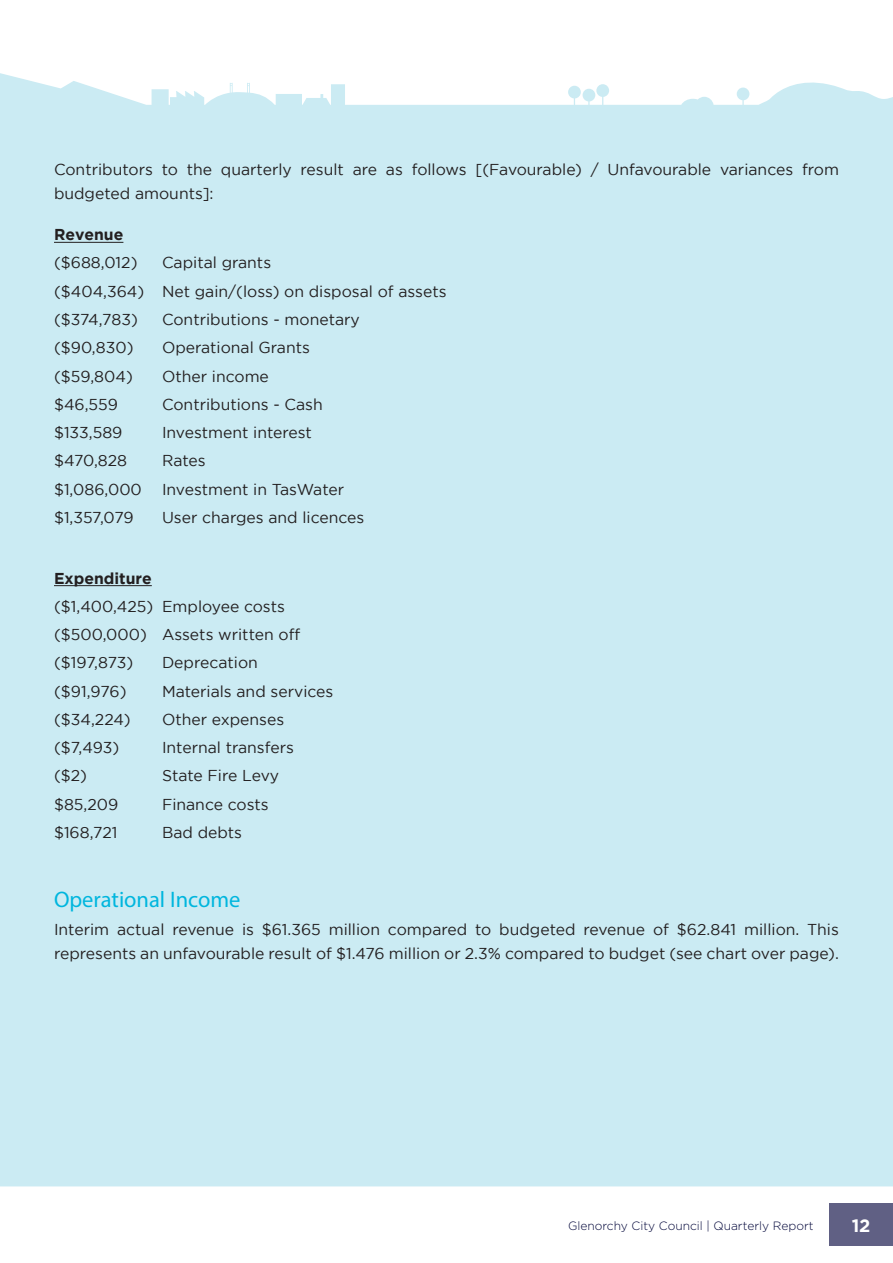
<style>
.page{position:relative;width:893px;height:1263px;background:#fff}
.page>*{position:absolute;margin:0;border:0;box-sizing:border-box;transform-origin:0 0}
.Heading1{font:22.5px "Myriad Pro";color:#00b6de}
.t1{font:700 18px "Gotham";color:#fff}
.Paragraph_1{font:15.75px/24px "Gotham";color:#231f20}
.Heading2{font:700 15.75px "Gotham";color:#231f20}
.t2{font:300 12px "Gotham";color:#000539}
</style>
<div class="page">
<div style="left:829px;top:1203px;width:64px;height:43px;background:#606084"></div>
<div style="left:0;top:73px;width:893px;height:1113px;background:#cbebf3"></div>
<hr style="left:54px;top:242px;width:69px;height:1px;background:#231f20">
<hr style="left:54px;top:585px;width:98px;height:1px;background:#231f20">
<p class="Paragraph_1" style="left:54px;top:157px;width:786px">Contributors to the quarterly result are as follows [(Favourable) / Unfavourable variances from budgeted amounts]:</p>
<p class="Heading2" style="left:54px;top:226px;width:71px">Revenue</p>
<p class="Paragraph_1" style="left:54px;top:251px;width:85px">($688,012)</p>
<p class="Paragraph_1" style="left:162px;top:251px;width:111px">Capital grants</p>
<p class="Paragraph_1" style="left:54px;top:279px;width:394px">($404,364) Net gain/(loss) on disposal of assets</p>
<p class="Paragraph_1" style="left:54px;top:307px;width:85px">($374,783)</p>
<p class="Paragraph_1" style="left:162px;top:307px;width:199px">Contributions - monetary</p>
<p class="Paragraph_1" style="left:54px;top:335px;width:81px">($90,830)</p>
<p class="Paragraph_1" style="left:162px;top:335px;width:149px">Operational Grants</p>
<p class="Paragraph_1" style="left:54px;top:364px;width:80px">($59,804)</p>
<p class="Paragraph_1" style="left:162px;top:364px;width:108px">Other income</p>
<p class="Paragraph_1" style="left:54px;top:392px;width:66px">$46,559</p>
<p class="Paragraph_1" style="left:162px;top:392px;width:162px">Contributions - Cash</p>
<p class="Paragraph_1" style="left:54px;top:420px;width:70px">$133,589</p>
<p class="Paragraph_1" style="left:162px;top:420px;width:151px">Investment interest</p>
<p class="Paragraph_1" style="left:54px;top:448px;width:75px">$470,828</p>
<p class="Paragraph_1" style="left:162px;top:448px;width:45px">Rates</p>
<p class="Paragraph_1" style="left:54px;top:477px;width:89px">$1,086,000</p>
<p class="Paragraph_1" style="left:162px;top:477px;width:184px">Investment in TasWater</p>
<p class="Paragraph_1" style="left:54px;top:505px;width:81px">$1,357,079</p>
<p class="Paragraph_1" style="left:162px;top:505px;width:204px">User charges and licences</p>
<p class="Heading2" style="left:54px;top:569px;width:99px">Expenditure</p>
<p class="Paragraph_1" style="left:54px;top:594px;width:232px">($1,400,425) Employee costs</p>
<p class="Paragraph_1" style="left:54px;top:622px;width:248px">($500,000) Assets written off</p>
<p class="Paragraph_1" style="left:54px;top:650px;width:81px">($197,873)</p>
<p class="Paragraph_1" style="left:162px;top:650px;width:97px">Deprecation</p>
<p class="Paragraph_1" style="left:54px;top:679px;width:74px">($91,976)</p>
<p class="Paragraph_1" style="left:162px;top:679px;width:173px">Materials and services</p>
<p class="Paragraph_1" style="left:54px;top:707px;width:78px">($34,224)</p>
<p class="Paragraph_1" style="left:162px;top:707px;width:124px">Other expenses</p>
<p class="Paragraph_1" style="left:54px;top:735px;width:67px">($7,493)</p>
<p class="Paragraph_1" style="left:162px;top:735px;width:133px">Internal transfers</p>
<p class="Paragraph_1" style="left:54px;top:763px;width:35px">($2)</p>
<p class="Paragraph_1" style="left:162px;top:763px;width:118px">State Fire Levy</p>
<p class="Paragraph_1" style="left:54px;top:792px;width:66px">$85,209</p>
<p class="Paragraph_1" style="left:162px;top:792px;width:108px">Finance costs</p>
<p class="Paragraph_1" style="left:54px;top:820px;width:65px">$168,721</p>
<p class="Paragraph_1" style="left:162px;top:820px;width:82px">Bad debts</p>
<p class="Heading1" style="left:54px;top:886px;width:188px">Operational Income</p>
<p class="Paragraph_1" style="left:54px;top:917px;width:786px">Interim actual revenue is $61.365 million compared to budgeted revenue of $62.841 million. This represents an unfavourable result of $1.476 million or 2.3% compared to budget (see chart over page).</p>
<p class="t2" style="left:568px;top:1219px;width:247px">Glenorchy City Council | Quarterly Report</p>
<p class="t1" style="left:852px;top:1215px;width:20px">12</p>
</div>
